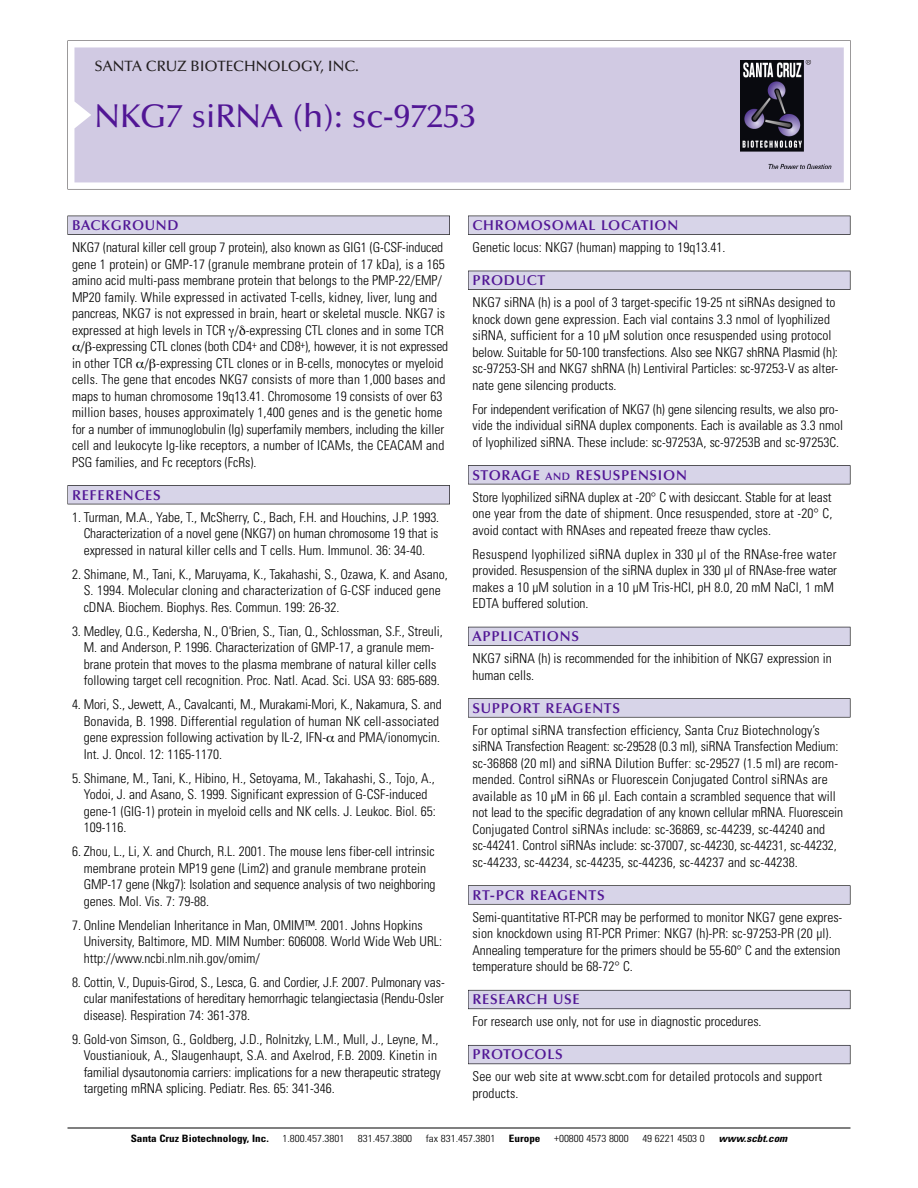
<style>
.page{position:relative;width:918px;height:1188px;background:#fff}
.page>*{position:absolute;margin:0;border:0;box-sizing:border-box;transform-origin:0 0}
.t1{font:500 33px "Optima";color:#511695}
.t2{font:500 15px "Optima";color:#231f20}
.t3{font:600 14.25px "Optima";letter-spacing:.05em;color:#511695}
.t4{font:300 condensed 13.5px/16.5px "Univers";color:#000}
.t5{font:300 condensed 10.2px "Univers";color:#000;scale:1.1 1}
.t6{font:700 condensed 10.2px "Univers";color:#000;scale:1.1 1}
.t7{font:italic 700 condensed 10.2px "Univers";color:#000;scale:1.1 1}
.s1{font-size:10.65px}
</style>
<div class="page">
<svg style="left:74px;top:41px;width:777px;height:148px"></svg>
<div style="left:74px;top:47px;width:770px;height:135px;background:#d1cae3"></div>
<img style="left:741px;top:60px;width:90px;height:108px">
<div style="left:68px;top:216px;width:382px;height:19px;background:#535256"></div>
<div style="left:68px;top:216px;width:381px;height:18px;background:#d7d4e8"></div>
<div style="left:68px;top:485px;width:382px;height:19px;background:#515155"></div>
<div style="left:68px;top:486px;width:381px;height:18px;background:#d7d4e8"></div>
<div style="left:468px;top:216px;width:382px;height:19px;background:#535256"></div>
<div style="left:468px;top:216px;width:382px;height:18px;background:#d7d4e8"></div>
<div style="left:468px;top:271px;width:382px;height:19px;background:#525156"></div>
<div style="left:468px;top:271px;width:382px;height:18px;background:#d7d4e8"></div>
<div style="left:468px;top:465px;width:382px;height:19px;background:#545357"></div>
<div style="left:468px;top:466px;width:382px;height:18px;background:#d7d4e8"></div>
<div style="left:468px;top:627px;width:382px;height:19px;background:#535259"></div>
<div style="left:468px;top:627px;width:382px;height:18px;background:#d7d4e8"></div>
<svg style="left:468px;top:698px;width:382px;height:20px"></svg>
<div style="left:468px;top:699px;width:382px;height:18px;background:#d7d4e8"></div>
<div style="left:468px;top:885px;width:382px;height:20px;background:#676767"></div>
<div style="left:468px;top:886px;width:382px;height:18px;background:#d7d4e8"></div>
<div style="left:468px;top:990px;width:382px;height:19px;background:#686770"></div>
<div style="left:468px;top:991px;width:382px;height:18px;background:#d7d4e8"></div>
<div style="left:468px;top:1045px;width:382px;height:19px;background:#5e5d65"></div>
<div style="left:468px;top:1046px;width:382px;height:18px;background:#d7d4e8"></div>
<hr style="left:68px;top:1128px;width:782px;height:1px;background:#000">
<p class="t2" style="left:94px;top:60px;width:266px">SANTA CRUZ BIOTECHNOLOGY, INC.</p>
<p class="t1" style="left:94px;top:102px;width:383px">NKG7 siRNA (h): sc-97253</p>
<p class="t3" style="left:72px;top:219px;width:108px">BACKGROUND</p>
<p class="t4" style="left:72px;top:240px;width:373px">NKG7 (natural killer cell group 7 protein), also known as GIG1 (G-CSF-induced</p>
<p class="t4" style="left:72px;top:257px;width:374px">gene 1 protein) or GMP-17 (granule membrane protein of 17 kDa), is a 165</p>
<p class="t4" style="left:72px;top:273px;width:372px">amino acid multi-pass membrane protein that belongs to the PMP-22/EMP/</p>
<p class="t4" style="left:72px;top:290px;width:367px">MP20 family. While expressed in activated T-cells, kidney, liver, lung and</p>
<p class="t4" style="left:72px;top:306px;width:375px">pancreas, NKG7 is not expressed in brain, heart or skeletal muscle. NKG7 is</p>
<p class="t4" style="left:72px;top:323px;width:373px">expressed at high levels in TCR / -expressing CTL clones and in some TCR</p>
<p class="t4" style="left:80px;top:339px;width:369px">/ -expressing CTL clones (both CD4<sup>+</sup> and CD8<sup>+</sup>), however, it is not expressed</p>
<p class="t4" style="left:72px;top:356px;width:373px">in other TCR / -expressing CTL clones or in B-cells, monocytes or myeloid</p>
<p class="t4" style="left:72px;top:372px;width:375px">cells. The gene that encodes NKG7 consists of more than 1,000 bases and</p>
<p class="t4" style="left:72px;top:389px;width:372px">maps to human chromosome 19q13.41. Chromosome 19 consists of over 63</p>
<p class="t4" style="left:72px;top:405px;width:372px">million bases, houses approximately 1,400 genes and is the genetic home</p>
<p class="t4" style="left:72px;top:422px;width:374px">for a number of immunoglobulin (Ig) superfamily members, including the killer</p>
<p class="t4" style="left:72px;top:438px;width:374px">cell and leukocyte Ig-like receptors, a number of ICAMs, the CEACAM and</p>
<p class="t4" style="left:72px;top:455px;width:186px">PSG families, and Fc receptors (FcRs).</p>
<p class="t3" style="left:72px;top:489px;width:90px">REFERENCES</p>
<p class="t4" style="left:84px;top:510px;width:357px;text-align:justify;text-indent:-12px">1. Turman, M.A., Yabe, T., McSherry, C., Bach, F.H. and Houchins, J.P. 1993.<br>Characterization of a novel gene (NKG7) on human chromosome 19 that is expressed in natural killer cells and T cells. Hum. Immunol. 36: 34-40.</p>
<p class="t4" style="left:84px;top:567px;width:366px;text-indent:-12px">2. Shimane, M., Tani, K., Maruyama, K., Takahashi, S., Ozawa, K. and Asano,<br>S. 1994. Molecular cloning and characterization of G-CSF induced gene cDNA. Biochem. Biophys. Res. Commun. 199: 26-32.</p>
<p class="t4" style="left:84px;top:624px;width:361px;text-indent:-12px">3. Medley, Q.G., Kedersha, N., O'Brien, S., Tian, Q., Schlossman, S.F., Streuli, M. and Anderson, P. 1996. Characterization of GMP-17, a granule mem&shy;brane protein that moves to the plasma membrane of natural killer cells following target cell recognition. Proc. Natl. Acad. Sci. USA 93: 685-689.</p>
<p class="t4" style="left:84px;top:697px;width:360px;text-indent:-12px">4. Mori, S., Jewett, A., Cavalcanti, M., Murakami-Mori, K., Nakamura, S. and Bonavida, B. 1998. Differential regulation of human NK cell-associated gene expression following activation by IL-2, IFN- and PMA/ionomycin.<br>Int. J. Oncol. 12: 1165-1170.</p>
<p class="t4" style="left:84px;top:771px;width:354px;text-indent:-12px">5. Shimane, M., Tani, K., Hibino, H., Setoyama, M., Takahashi, S., Tojo, A., Yodoi, J. and Asano, S. 1999. Significant expression of G-CSF-induced gene-1 (GIG-1) protein in myeloid cells and NK cells. J. Leukoc. Biol. 65:<br>109-116.</p>
<p class="t4" style="left:84px;top:844px;width:353px;text-indent:-12px">6. Zhou, L., Li, X. and Church, R.L. 2001. The mouse lens fiber-cell intrinsic membrane protein MP19 gene (Lim2) and granule membrane protein GMP-17 gene (Nkg7): Isolation and sequence analysis of two neighboring genes. Mol. Vis. 7: 79-88.</p>
<p class="t4" style="left:84px;top:918px;width:360px;text-indent:-12px">7. Online Mendelian Inheritance in Man, OMIM™. 2001. Johns Hopkins<br>University, Baltimore, MD. MIM Number: 606008. World Wide Web URL: http://www.ncbi.nlm.nih.gov/omim/</p>
<p class="t4" style="left:84px;top:975px;width:363px;text-align:justify;text-indent:-12px">8. Cottin, V., Dupuis-Girod, S., Lesca, G. and Cordier, J.F. 2007. Pulmonary vas&shy;cular manifestations of hereditary hemorrhagic telangiectasia (Rendu-Osler disease). Respiration 74: 361-378.</p>
<p class="t4" style="left:84px;top:1032px;width:359px;text-indent:-12px">9. Gold-von Simson, G., Goldberg, J.D., Rolnitzky, L.M., Mull, J., Leyne, M., Voustianiouk, A., Slaugenhaupt, S.A. and Axelrod, F.B. 2009. Kinetin in familial dysautonomia carriers: implications for a new therapeutic strategy targeting mRNA splicing. Pediatr. Res. 65: 341-346.</p>
<p class="t3" style="left:473px;top:219px;width:207px">CHROMOSOMAL LOCATION</p>
<p class="t4" style="left:473px;top:240px;width:254px">Genetic locus: NKG7 (human) mapping to 19q13.41.</p>
<p class="t3" style="left:473px;top:274px;width:74px">PRODUCT</p>
<p class="t4" style="left:473px;top:295px;width:367px">NKG7 siRNA (h) is a pool of 3 target-specific 19-25 nt siRNAs designed to knock down gene expression. Each vial contains 3.3 nmol of lyophilized siRNA, sufficient for a 10 µM solution once resuspended using protocol below. Suitable for 50-100 transfections. Also see NKG7 shRNA Plasmid (h): sc-97253-SH and NKG7 shRNA (h) Lentiviral Particles: sc-97253-V as alter&shy;nate gene silencing products.</p>
<p class="t4" style="left:473px;top:402px;width:372px">For independent verification of NKG7 (h) gene silencing results, we also pro&shy;vide the individual siRNA duplex components. Each is available as 3.3 nmol of lyophilized siRNA. These include: sc-97253A, sc-97253B and sc-97253C.</p>
<p class="t3" style="left:473px;top:469px;width:216px">STORAGE <span class="s1">AND</span> RESUSPENSION</p>
<p class="t4" style="left:473px;top:490px;width:361px;text-align:justify">Store lyophilized siRNA duplex at -20° C with desiccant. Stable for at least one year from the date of shipment. Once resuspended, store at -20° C, avoid contact with RNAses and repeated freeze thaw cycles.</p>
<p class="t4" style="left:473px;top:547px;width:366px">Resuspend lyophilized siRNA duplex in 330 µl of the RNAse-free water provided. Resuspension of the siRNA duplex in 330 µl of RNAse-free water makes a 10 µM solution in a 10 µM Tris-HCl, pH 8.0, 20 mM NaCl, 1 mM EDTA buffered solution.</p>
<p class="t3" style="left:473px;top:630px;width:108px">APPLICATIONS</p>
<p class="t4" style="left:473px;top:652px;width:361px">NKG7 siRNA (h) is recommended for the inhibition of NKG7 expression in human cells.</p>
<p class="t3" style="left:473px;top:702px;width:149px">SUPPORT REAGENTS</p>
<p class="t4" style="left:473px;top:723px;width:372px">For optimal siRNA transfection efficiency, Santa Cruz Biotechnology’s siRNA Transfection Reagent: sc-29528 (0.3 ml), siRNA Transfection Medium: sc-36868 (20 ml) and siRNA Dilution Buffer: sc-29527 (1.5 ml) are recom&shy;mended. Control siRNAs or Fluorescein Conjugated Control siRNAs are available as 10 µM in 66 µl. Each contain a scrambled sequence that will not lead to the specific degradation of any known cellular mRNA. Fluorescein Conjugated Control siRNAs include: sc-36869, sc-44239, sc-44240 and sc-44241. Control siRNAs include: sc-37007, sc-44230, sc-44231, sc-44232, sc-44233, sc-44234, sc-44235, sc-44236, sc-44237 and sc-44238.</p>
<p class="t3" style="left:473px;top:889px;width:134px">RT-PCR REAGENTS</p>
<p class="t4" style="left:473px;top:910px;width:371px">Semi-quantitative RT-PCR may be performed to monitor NKG7 gene expres&shy;sion knockdown using RT-PCR Primer: NKG7 (h)-PR: sc-97253-PR (20 µl).<br>Annealing temperature for the primers should be 55-60° C and the extension temperature should be 68-72° C.</p>
<p class="t3" style="left:473px;top:994px;width:109px">RESEARCH USE</p>
<p class="t4" style="left:473px;top:1015px;width:291px">For research use only, not for use in diagnostic procedures.</p>
<p class="t3" style="left:473px;top:1049px;width:92px">PROTOCOLS</p>
<p class="t4" style="left:473px;top:1070px;width:351px">See our web site at www.scbt.com for detailed protocols and support products.</p>
<p class="t6" style="left:131px;top:1135px;width:127px">Santa Cruz Biotechnology, Inc.</p>
<p class="t5" style="left:282px;top:1135px;width:58px">1.800.457.3801</p>
<p class="t5" style="left:358px;top:1135px;width:51px">831.457.3800</p>
<p class="t5" style="left:426px;top:1135px;width:65px">fax 831.457.3801</p>
<p class="t6" style="left:509px;top:1135px;width:30px">Europe</p>
<p class="t5" style="left:554px;top:1135px;width:69px">+00800 4573 8000</p>
<p class="t5" style="left:642px;top:1135px;width:58px">49 6221 4503 0</p>
<p class="t7" style="left:719px;top:1135px;width:66px">www.scbt.com</p>
</div>
